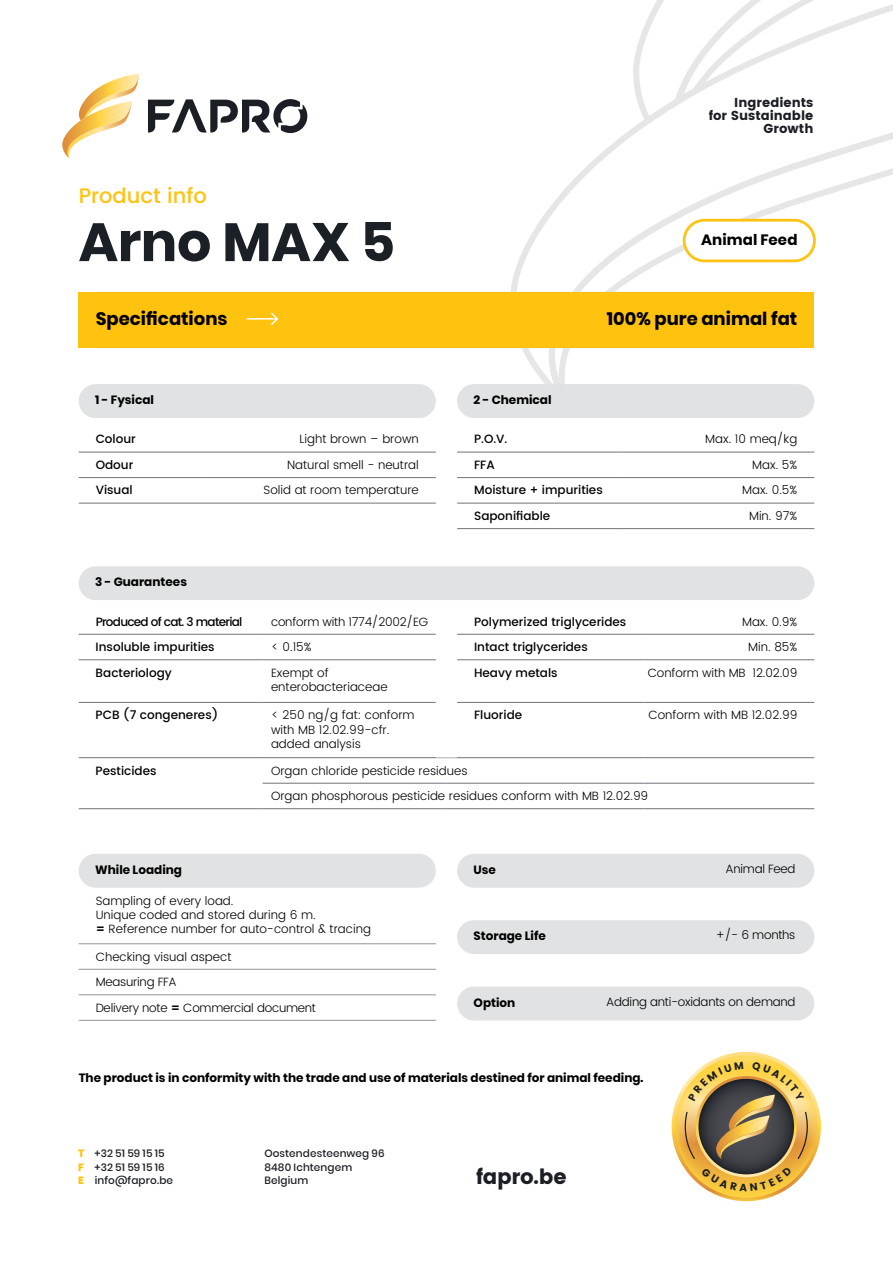
<style>
.page{position:relative;width:893px;height:1263px;background:#fff}
.page>*{position:absolute;margin:0;border:0;box-sizing:border-box;transform-origin:0 0}
.t1{font:700 54px "Poppins";letter-spacing:-.005em;color:#1b2026}
.t2{font:500 21px "Poppins";color:#ffc20e}
.t3{font:21px "Poppins";letter-spacing:-.01em;color:#1b1f25}
.t4{font:700 18px "Poppins";color:#000}
.t5{font:700 15px "Poppins";letter-spacing:.01em;color:#000}
.t6{font:13.05px/12.8px "Poppins";color:#1b1f25;text-align:right}
.t7{font:300 12px/14.4px "Poppins";color:#000}
.t8{font:500 12px "Poppins";color:#000}
.t9{font:700 12px "Poppins";color:#000}
.t10{font:300 12px/25.5px "Poppins";letter-spacing:-.02em;color:#000}
.t11{font:500 12px "Poppins";letter-spacing:-.06em;color:#000}
.t12{font:500 10.5px/13.5px "Poppins";letter-spacing:.015em;color:#1b1f25}
.s1{font-weight:600}
.s2{font-weight:800;color:#ffc20e}
</style>
<div class="page">
<svg style="left:148px;top:99px;width:160px;height:35px"></svg>
<svg style="left:62px;top:74px;width:77px;height:84px"></svg>
<svg style="left:511px;top:0;width:382px;height:415px"></svg>
<svg style="left:672px;top:1052px;width:149px;height:149px"></svg>
<svg style="left:675px;top:1055px;width:142px;height:143px;background:#f5c44e"></svg>
<svg style="left:698px;top:1079px;width:96px;height:95px"></svg>
<div style="left:684px;top:220px;width:130px;height:41px;background:#fff;border-radius:20px"></div>
<div style="left:683px;top:219px;width:133px;height:43px;border:3px solid #ffc20e;border-radius:20px"></div>
<svg style="left:79px;top:451px;width:357px;height:52px"></svg>
<hr style="left:79px;top:452px;width:122px;height:1px;background:#737378">
<hr style="left:201px;top:452px;width:235px;height:1px;background:#737378">
<hr style="left:79px;top:477px;width:122px;height:1px;background:#737378">
<hr style="left:201px;top:477px;width:235px;height:1px;background:#737378">
<hr style="left:79px;top:503px;width:122px;height:1px;background:#737378">
<hr style="left:201px;top:503px;width:235px;height:1px;background:#737378">
<svg style="left:457px;top:451px;width:357px;height:52px"></svg>
<hr style="left:457px;top:452px;width:165px;height:1px;background:#737378">
<hr style="left:622px;top:452px;width:192px;height:1px;background:#737378">
<hr style="left:457px;top:477px;width:165px;height:1px;background:#737378">
<hr style="left:622px;top:477px;width:192px;height:1px;background:#737378">
<hr style="left:457px;top:503px;width:165px;height:1px;background:#737378">
<hr style="left:622px;top:503px;width:192px;height:1px;background:#737378">
<hr style="left:457px;top:528px;width:165px;height:1px;background:#737378">
<hr style="left:622px;top:528px;width:192px;height:1px;background:#737378">
<hr style="left:79px;top:943px;width:357px;height:1px;background:#939598">
<hr style="left:79px;top:969px;width:357px;height:1px;background:#939598">
<hr style="left:79px;top:994px;width:357px;height:1px;background:#939598">
<hr style="left:79px;top:1020px;width:357px;height:1px;background:#939598">
<div style="left:79px;top:292px;width:735px;height:56px;background:#ffc20e"></div>
<div style="left:79px;top:384px;width:357px;height:34px;background:#e1e2e3;border-radius:17px"></div>
<div style="left:79px;top:854px;width:357px;height:34px;background:#e1e2e3;border-radius:17px"></div>
<div style="left:457px;top:854px;width:357px;height:34px;background:#e1e2e3;border-radius:17px"></div>
<div style="left:457px;top:986px;width:357px;height:34px;background:#e1e2e3;border-radius:17px"></div>
<div style="left:457px;top:920px;width:357px;height:34px;background:#e1e2e3;border-radius:17px"></div>
<div style="left:79px;top:566px;width:735px;height:34px;background:#e1e2e3;border-radius:17px"></div>
<div style="left:457px;top:384px;width:357px;height:34px;background:#e1e2e3;border-radius:17px"></div>
<svg style="left:79px;top:633px;width:735px;height:151px"></svg>
<hr style="left:79px;top:634px;width:184px;height:1px;background:#737378">
<hr style="left:263px;top:634px;width:173px;height:1px;background:#737378">
<hr style="left:457px;top:634px;width:186px;height:1px;background:#737378">
<hr style="left:643px;top:634px;width:171px;height:1px;background:#737378">
<hr style="left:79px;top:659px;width:184px;height:1px;background:#737378">
<hr style="left:263px;top:659px;width:173px;height:1px;background:#737378">
<hr style="left:457px;top:659px;width:186px;height:1px;background:#737378">
<hr style="left:643px;top:659px;width:171px;height:1px;background:#737378">
<hr style="left:79px;top:702px;width:184px;height:1px;background:#737378">
<hr style="left:263px;top:702px;width:173px;height:1px;background:#737378">
<hr style="left:457px;top:702px;width:186px;height:1px;background:#737378">
<hr style="left:643px;top:702px;width:171px;height:1px;background:#737378">
<hr style="left:79px;top:757px;width:184px;height:1px;background:#737378">
<hr style="left:263px;top:757px;width:183px;height:1px;background:#737378">
<hr style="left:263px;top:783px;width:183px;height:1px;background:#737378">
<hr style="left:446px;top:783px;width:197px;height:1px;background:#737378">
<hr style="left:643px;top:783px;width:171px;height:1px;background:#737378">
<hr style="left:79px;top:808px;width:184px;height:1px;background:#737378">
<hr style="left:263px;top:808px;width:183px;height:1px;background:#737378">
<hr style="left:446px;top:808px;width:197px;height:1px;background:#737378">
<hr style="left:643px;top:808px;width:171px;height:1px;background:#737378">
<hr style="left:446px;top:757px;width:197px;height:1px;background:#737378">
<hr style="left:643px;top:757px;width:171px;height:1px;background:#737378">
<div style="left:436px;top:600px;width:21px;height:34px;background:#fff"></div>
<div style="left:436px;top:634px;width:21px;height:26px;background:#fff"></div>
<div style="left:436px;top:660px;width:21px;height:42px;background:#fff"></div>
<div style="left:436px;top:702px;width:21px;height:55px;background:#fff"></div>
<svg style="left:701px;top:1167px;width:91px;height:24px;background:#dbae47"></svg>
<svg style="left:683px;top:1062px;width:126px;height:98px;background:#a78f59"></svg>
<h2 class="t2" style="left:79px;top:180px;width:130px">Product info</h2>
<p class="t6" style="left:709px;top:96px;width:106px">Ingredients<br>for Sustainable<br>Growth</p>
<h1 class="t1" style="left:79px;top:211px;width:318px">Arno MAX 5</h1>
<p class="t5" style="left:701px;top:231px;width:98px">Animal Feed</p>
<h3 class="t4" style="left:96px;top:308px;width:133px">Specifications</h3>
<h3 class="t4" style="left:607px;top:308px;width:192px">100% pure animal fat</h3>
<p class="t9" style="left:95px;top:393px;width:60px">1 - Fysical</p>
<p class="t8" style="left:96px;top:430px;width:42px">Colour</p>
<p class="t7" style="left:299px;top:432px;width:121px">Light brown – brown</p>
<p class="t8" style="left:96px;top:456px;width:39px">Odour</p>
<p class="t7" style="left:287px;top:458px;width:133px">Natural smell - neutral</p>
<p class="t8" style="left:96px;top:481px;width:38px">Visual</p>
<p class="t7" style="left:264px;top:483px;width:157px">Solid at room temperature</p>
<p class="t9" style="left:95px;top:575px;width:93px">3 - Guarantees</p>
<p class="t9" style="left:474px;top:393px;width:79px">2 - Chemical</p>
<p class="t8" style="left:474px;top:430px;width:35px">P.O.V.</p>
<p class="t7" style="left:705px;top:432px;width:94px">Max. 10 meq/kg</p>
<p class="t8" style="left:474px;top:456px;width:22px">FFA</p>
<p class="t7" style="left:752px;top:458px;width:47px">Max. 5%</p>
<p class="t8" style="left:474px;top:481px;width:130px">Moisture + impurities</p>
<p class="t7" style="left:742px;top:483px;width:57px">Max. 0.5%</p>
<p class="t8" style="left:474px;top:507px;width:78px">Saponifiable</p>
<p class="t7" style="left:749px;top:509px;width:50px">Min. 97%</p>
<p class="t11" style="left:96px;top:612px;width:148px">Produced of cat. 3 material</p>
<p class="t10" style="left:271px;top:609px;width:158px">conform with 1774/2002/EG</p>
<p class="t8" style="left:474px;top:612px;width:154px">Polymerized triglycerides</p>
<p class="t7" style="left:742px;top:615px;width:57px">Max. 0.9%</p>
<p class="t8" style="left:96px;top:638px;width:121px">Insoluble impurities</p>
<p class="t7" style="left:271px;top:640px;width:42px">&lt; 0.15%</p>
<p class="t8" style="left:474px;top:638px;width:115px">Intact triglycerides</p>
<p class="t7" style="left:748px;top:640px;width:51px">Min. 85%</p>
<p class="t8" style="left:96px;top:663px;width:78px">Bacteriology</p>
<p class="t7" style="left:271px;top:666px;width:118px">Exempt of enterobacteriaceae</p>
<p class="t8" style="left:474px;top:663px;width:85px">Heavy metals</p>
<p class="t7" style="left:648px;top:666px;width:151px">Conform with MB 12.02.09</p>
<p class="t8" style="left:96px;top:706px;width:124px">PCB (7 congeneres)</p>
<p class="t7" style="left:271px;top:708px;width:145px">&lt; 250 ng/g fat: conform with MB 12.02.99-cfr. added analysis</p>
<p class="t8" style="left:474px;top:706px;width:50px">Fluoride</p>
<p class="t7" style="left:648px;top:708px;width:150px">Conform with MB 12.02.99</p>
<p class="t8" style="left:96px;top:761px;width:62px">Pesticides</p>
<p class="t7" style="left:271px;top:758px;width:379px;line-height:25.5px">Organ chloride pesticide residues<br>Organ phosphorous pesticide residues conform with MB 12.02.99</p>
<p class="t9" style="left:95px;top:863px;width:88px">While Loading</p>
<p class="t9" style="left:474px;top:863px;width:24px">Use</p>
<p class="t10" style="left:725px;top:856px;width:72px">Animal Feed</p>
<p class="t7" style="left:96px;top:893px;width:277px">Sampling of every load.<br>Unique coded and stored during 6 m.<br><span class="s1">=</span> Reference number for auto-control &amp; tracing</p>
<p class="t10" style="left:96px;top:944px;width:222px">Checking visual aspect<br>Measuring FFA<br>Delivery note <span class="s1">=</span> Commercial document</p>
<p class="t9" style="left:474px;top:929px;width:74px">Storage Life</p>
<p class="t9" style="left:474px;top:995px;width:43px">Option</p>
<p class="t7" style="left:716px;top:928px;width:81px">+/- 6 months</p>
<p class="t10" style="left:606px;top:989px;width:191px">Adding anti-oxidants on demand</p>
<p class="t9" style="left:79px;top:1071px;width:566px">The product is in conformity with the trade and use of materials destined for animal feeding.</p>
<p class="t12" style="left:78px;top:1147px;width:96px"><span class="s2">T</span> +32 51 59 15 15<br><span class="s2">F</span> +32 51 59 15 16<br><span class="s2">E</span> info@fapro.be</p>
<p class="t12" style="left:264px;top:1147px;width:122px">Oostendesteenweg 96<br>8480 Ichtengem<br>Belgium</p>
<h2 class="t3" style="left:476px;top:1165px;width:92px">fapro.be</h2>
</div>
